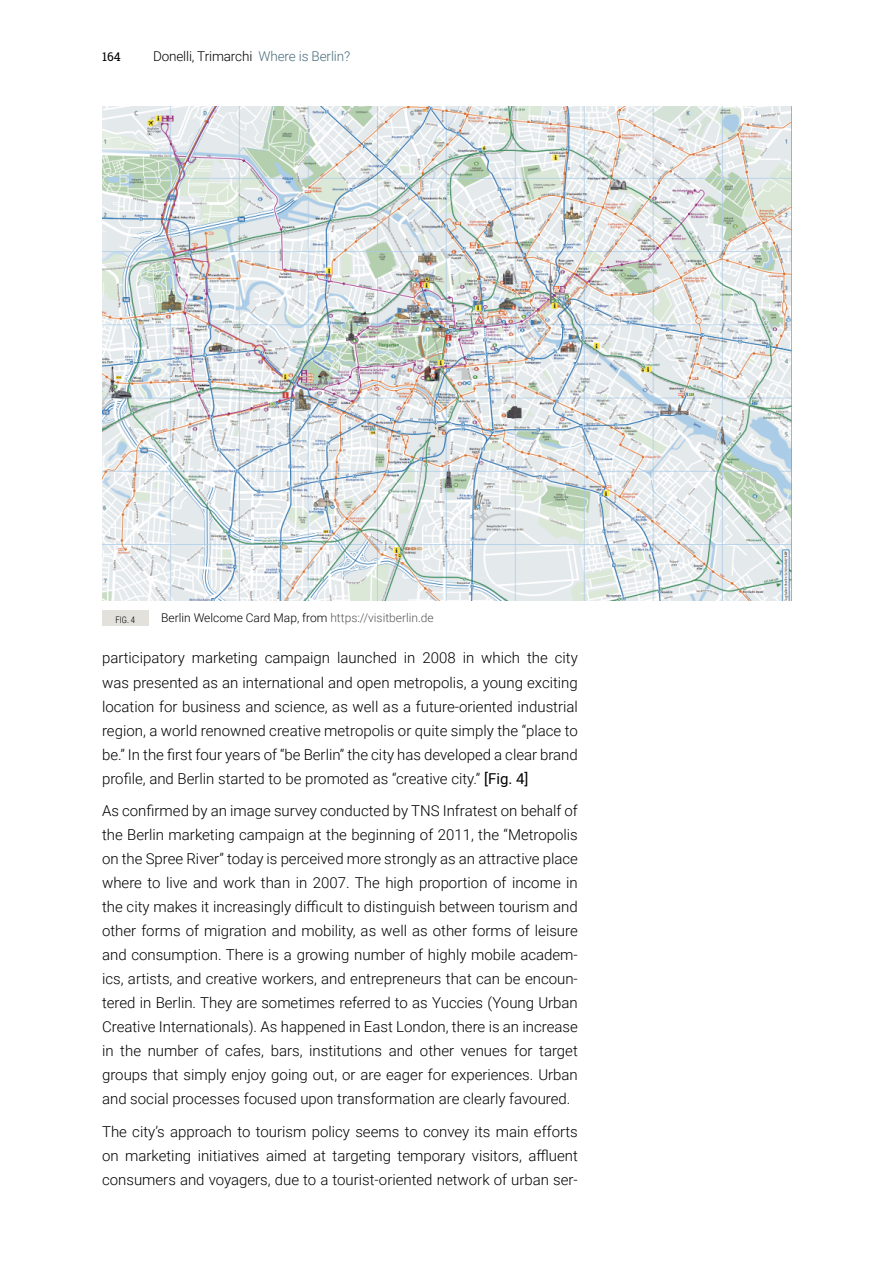
<style>
.page{position:relative;width:893px;height:1263px;background:#fff}
.page>*{position:absolute;margin:0;border:0;box-sizing:border-box;transform-origin:0 0}
.t1{font:300 15px/24px "Roboto";color:#000;text-align:justify}
.t2{font:300 13.5px "Roboto";letter-spacing:-.01em;color:#000}
.t3{font:300 12px "Roboto";color:#000}
.t4{font:12px "Roboto Slab";color:#000}
.t5{font:300 9px "Roboto Condensed";color:#000}
.s1{color:#4a6d7b}
.s2{color:#575756}
.s3{font-weight:400}
</style>
<div class="page">
<img style="left:102px;top:106px;width:690px;height:495px">
<div style="left:102px;top:610px;width:46px;height:16px;background:#e2e1dc"></div>
<p class="t4" style="left:102px;top:48px;width:20px">164</p>
<p class="t2" style="left:153px;top:46px;width:199px">Donelli, Trimarchi <span class="s1">Where is Berlin?</span></p>
<p class="t5" style="left:115px;top:613px;width:21px">FIG. 4</p>
<p class="t3" style="left:161px;top:610px;width:274px">Berlin Welcome Card Map, from <span class="s2">https://visitberlin.de</span></p>
<p class="t1" style="left:102px;top:646px;width:477px">participatory marketing campaign launched in 2008 in which the city was presented as an international and open metropolis, a young exciting location for business and science, as well as a future-oriented industrial region, a world renowned creative metropolis or quite simply the “place to be.” In the first four years of “be Berlin” the city has developed a clear brand profile, and Berlin started to be promoted as “creative city.” <span class="s3">[Fig. 4]</span></p>
<p class="t1" style="left:102px;top:798px;width:477px">As confirmed by an image survey conducted by TNS Infratest on behalf of the Berlin marketing campaign at the beginning of 2011, the “Metropolis on the Spree River” today is perceived more strongly as an attractive place where to live and work than in 2007. The high proportion of income in the city makes it increasingly difficult to distinguish between tourism and other forms of migration and mobility, as well as other forms of leisure and consumption. There is a growing number of highly mobile academ&shy;ics, artists, and creative workers, and entrepreneurs that can be encoun&shy;tered in Berlin. They are sometimes referred to as Yuccies (Young Urban Creative Internationals). As happened in East London, there is an increase in the number of cafes, bars, institutions and other venues for target groups that simply enjoy going out, or are eager for experiences. Urban and social processes focused upon transformation are clearly favoured.</p>
<p class="t1" style="left:102px;top:1119px;width:477px">The city’s approach to tourism policy seems to convey its main efforts on marketing initiatives aimed at targeting temporary visitors, affluent consumers and voyagers, due to a tourist-oriented network of urban ser-</p>
</div>
